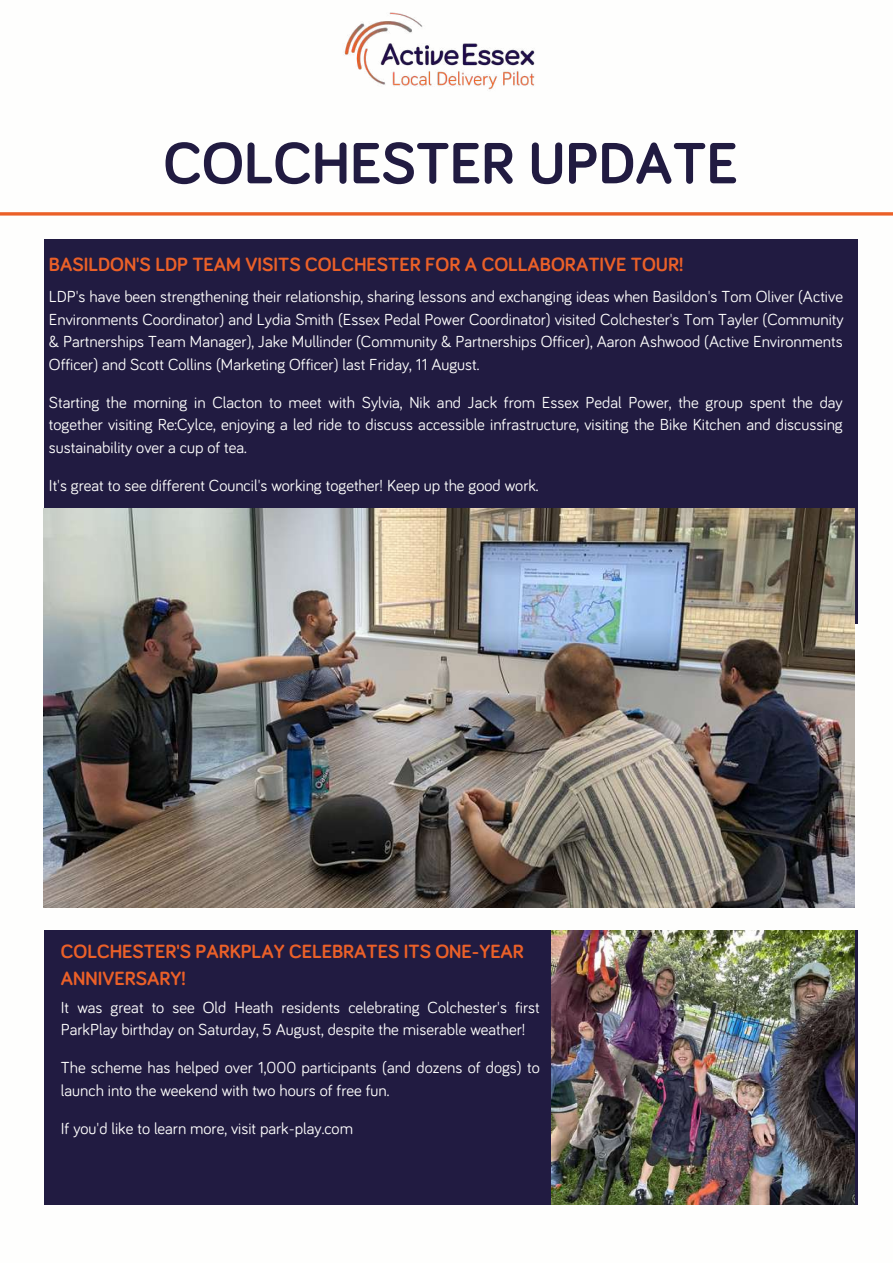
<style>
.page{position:relative;width:893px;height:1264px;background:#fff}
.page>*{position:absolute;margin:0;border:0;box-sizing:border-box;transform-origin:0 0}
.t1{font:700 60px "Bariol";color:#211b41}
.t2{font:700 19.8px/27px "Bariol";color:#eb6028}
.t3{font:16.5px/22.5px "Bariol";color:#fefefd;text-align:justify}
</style>
<div class="page">
<img style="left:343px;top:12px;width:192px;height:78px">
<hr style="left:0;top:212px;width:892px;height:3px;background:#eb6028">
<div style="left:44px;top:239px;width:813px;height:384px;background:#211b41"></div>
<img style="left:44px;top:508px;width:810px;height:399px">
<div style="left:44px;top:930px;width:813px;height:274px;background:#211b41"></div>
<img style="left:551px;top:930px;width:303px;height:274px">
<h1 class="t1" style="left:163px;top:136px;width:576px">COLCHESTER UPDATE</h1>
<p class="t2" style="left:49px;top:252px;width:636px">BASILDON'S LDP TEAM VISITS COLCHESTER FOR A COLLABORATIVE TOUR!</p>
<p class="t3" style="left:49px;top:286px;width:796px">LDP's have been strengthening their relationship, sharing lessons and exchanging ideas when Basildon's Tom Oliver (Active Environments Coordinator) and Lydia Smith (Essex Pedal Power Coordinator) visited Colchester's Tom Tayler (Community &amp; Partnerships Team Manager), Jake Mullinder (Community &amp; Partnerships Officer), Aaron Ashwood (Active Environments Officer) and Scott Collins (Marketing Officer) last Friday, 11 August.</p>
<p class="t3" style="left:49px;top:392px;width:795px">Starting the morning in Clacton to meet with Sylvia, Nik and Jack from Essex Pedal Power, the group spent the day together visiting Re:Cylce, enjoying a led ride to discuss accessible infrastructure, visiting the Bike Kitchen and discussing sustainability over a cup of tea.</p>
<p class="t3" style="left:49px;top:475px;width:491px">It's great to see different Council's working together! Keep up the good work.</p>
<p class="t2" style="left:61px;top:938px;width:464px">COLCHESTER'S PARKPLAY CELEBRATES ITS ONE-YEAR<br>ANNIVERSARY!</p>
<p class="t3" style="left:61px;top:996px;width:480px">It was great to see Old Heath residents celebrating Colchester's first<br>ParkPlay birthday on Saturday, 5 August, despite the miserable weather!</p>
<p class="t3" style="left:61px;top:1057px;width:480px">The scheme has helped over 1,000 participants (and dozens of dogs) to launch into the weekend with two hours of free fun.</p>
<p class="t3" style="left:61px;top:1117px;width:293px">If you'd like to learn more, visit park-play.com</p>
</div>
